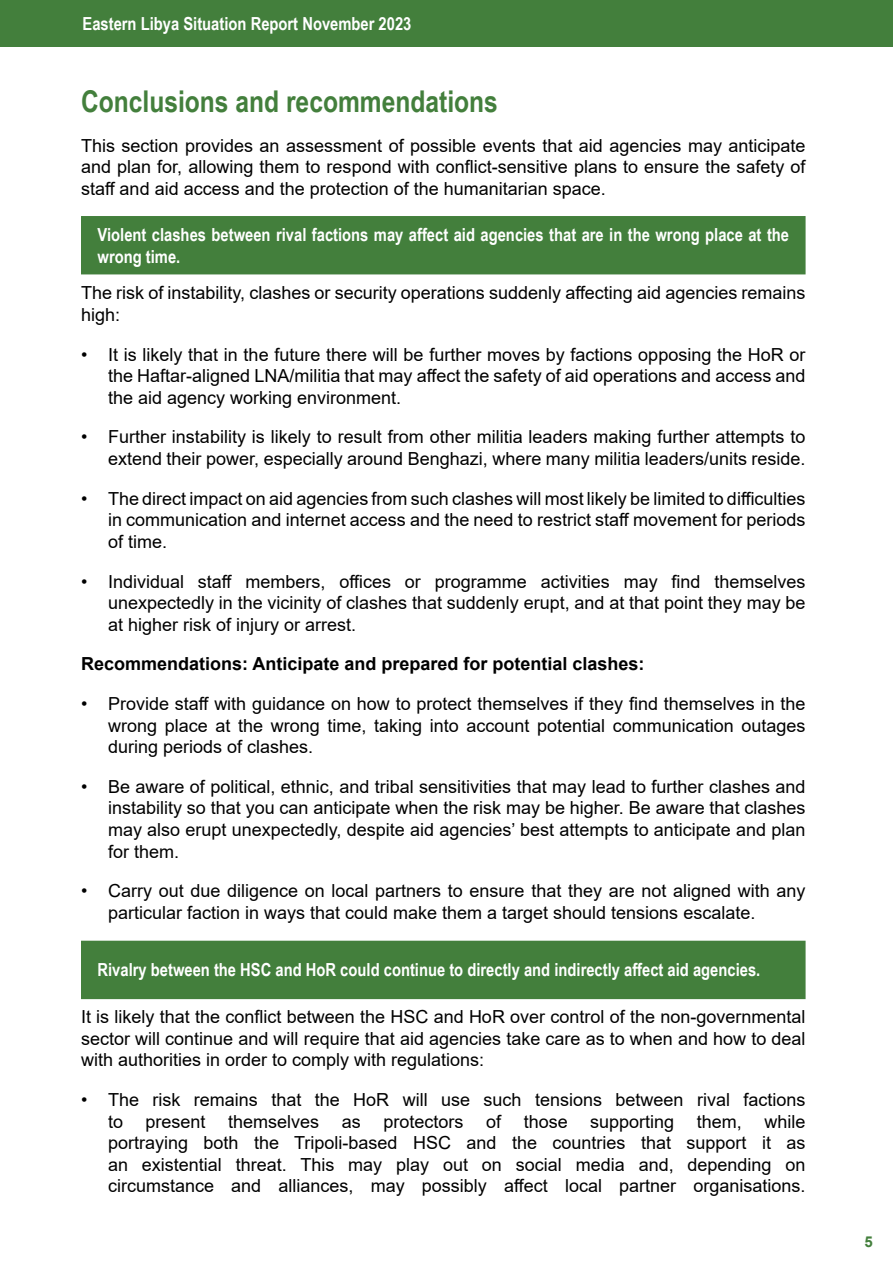
<style>
.page{position:relative;width:893px;height:1263px;background:#fff}
.page>*{position:absolute;margin:0;border:0;box-sizing:border-box;transform-origin:0 0}
.t1{font:700 30px "Arial Narrow";color:#437f3c}
.t2{font:18px/21.6px "Arial";color:#000;text-align:justify}
.t3{font:700 18px/21.6px "Arial Narrow";color:#fff}
.t4{font:700 18px "Arial";color:#000}
.t5{font:700 15px "Arial";color:#437f3c}
</style>
<div class="page">
<div style="left:0;top:0;width:893px;height:46px;background:#437f3c"></div>
<div style="left:82px;top:217px;width:723px;height:57px;background:#437f3c"></div>
<div style="left:81px;top:216px;width:725px;height:58px;border:2px solid #437f3c"></div>
<div style="left:82px;top:941px;width:723px;height:57px;background:#437f3c"></div>
<div style="left:81px;top:941px;width:725px;height:58px;border:2px solid #437f3c"></div>
<p class="t3" style="left:82px;top:12px;width:330px">Eastern Libya Situation Report November 2023</p>
<h1 class="t1" style="left:81px;top:79px;width:418px">Conclusions and recommendations</h1>
<p class="t2" style="left:81px;top:135px;width:726px">This section provides an assessment of possible events that aid agencies may anticipate and plan for, allowing them to respond with conflict-sensitive plans to ensure the safety of staff and aid access and the protection of the humanitarian space.</p>
<p class="t3" style="left:98px;top:223px;width:693px">Violent clashes between rival factions may affect aid agencies that are in the wrong place at the wrong time.</p>
<p class="t2" style="left:81px;top:282px;width:726px">The risk of instability, clashes or security operations suddenly affecting aid agencies remains high:</p>
<p class="t2" style="left:108px;top:343px;width:699px;text-indent:-27px">• It is likely that in the future there will be further moves by factions opposing the HoR or the Haftar-aligned LNA/militia that may affect the safety of aid operations and access and the aid agency working environment.</p>
<p class="t2" style="left:81px;top:426px;width:726px;text-align:right">• Further instability is likely to result from other militia leaders making further attempts to extend their power, especially around Benghazi, where many militia leaders/units reside.</p>
<p class="t2" style="left:108px;top:487px;width:699px;text-indent:-27px">• The direct impact on aid agencies from such clashes will most likely be limited to difficulties in communication and internet access and the need to restrict staff movement for periods of time.</p>
<p class="t2" style="left:108px;top:570px;width:699px;text-indent:-27px">• Individual staff members, offices or programme activities may find themselves unexpectedly in the vicinity of clashes that suddenly erupt, and at that point they may be at higher risk of injury or arrest.</p>
<p class="t4" style="left:81px;top:651px;width:565px">Recommendations: Anticipate and prepared for potential clashes:</p>
<p class="t2" style="left:108px;top:693px;width:699px;text-indent:-27px">• Provide staff with guidance on how to protect themselves if they find themselves in the wrong place at the wrong time, taking into account potential communication outages during periods of clashes.</p>
<p class="t2" style="left:108px;top:775px;width:699px;text-indent:-27px">• Be aware of political, ethnic, and tribal sensitivities that may lead to further clashes and instability so that you can anticipate when the risk may be higher. Be aware that clashes may also erupt unexpectedly, despite aid agencies’ best attempts to anticipate and plan for them.</p>
<p class="t2" style="left:108px;top:880px;width:699px;text-indent:-27px">• Carry out due diligence on local partners to ensure that they are not aligned with any particular faction in ways that could make them a target should tensions escalate.</p>
<p class="t3" style="left:98px;top:958px;width:664px">Rivalry between the HSC and HoR could continue to directly and indirectly affect aid agencies.</p>
<p class="t2" style="left:81px;top:1006px;width:726px">It is likely that the conflict between the HSC and HoR over control of the non-governmental sector will continue and will require that aid agencies take care as to when and how to deal with authorities in order to comply with regulations:</p>
<p class="t2" style="left:108px;top:1089px;width:699px;text-indent:-27px">• The risk remains that the HoR will use such tensions between rival factions to</p>
<p class="t2" style="left:146px;top:1110px;width:62px">present</p>
<p class="t2" style="left:228px;top:1110px;width:93px">themselves</p>
<p class="t2" style="left:342px;top:1110px;width:21px">as</p>
<p class="t2" style="left:383px;top:1110px;width:82px">protectors</p>
<p class="t2" style="left:486px;top:1110px;width:17px">of</p>
<p class="t2" style="left:524px;top:1110px;width:46px">those</p>
<p class="t2" style="left:590px;top:1110px;width:86px">supporting</p>
<p class="t2" style="left:697px;top:1110px;width:47px">them,</p>
<p class="t2" style="left:108px;top:1110px;width:699px;text-indent:656px">while portraying both the Tripoli-based HSC and the countries that support it as an existential threat. This may play out on social media and, depending on circumstance and alliances, may possibly affect local partner organisations.</p>
<p class="t5" style="left:864px;top:1231px;width:10px">5</p>
</div>
